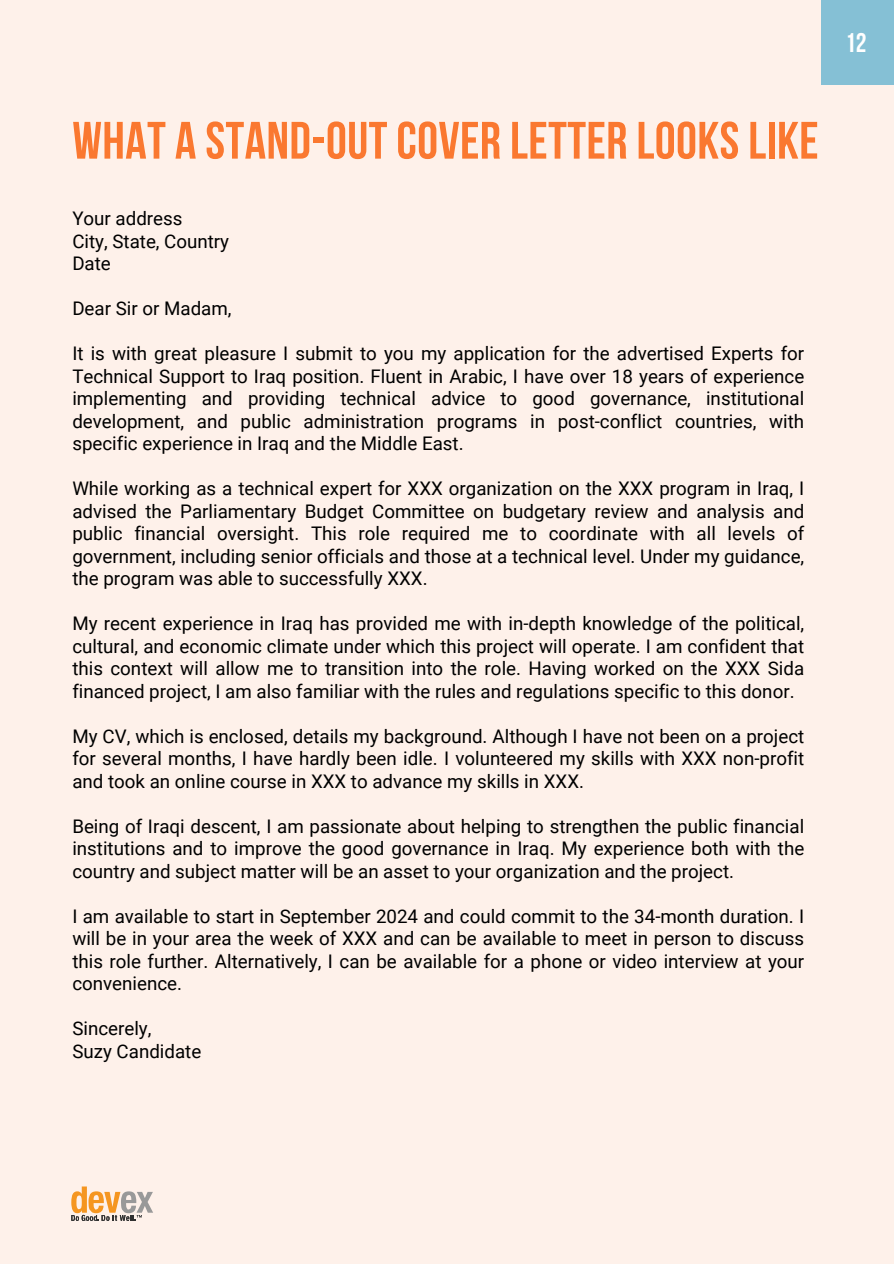
<style>
.page{position:relative;width:894px;height:1264px;background:#fff}
.page>*{position:absolute;margin:0;border:0;box-sizing:border-box;transform-origin:0 0}
.t1{font:700 52.5px "Bebas Neue";letter-spacing:.01em;color:#fa7830}
.t2{font:700 27px "Bebas Neue";color:#fff}
.t3{font:18.75px/22.5px "Roboto";color:#000;text-align:justify}
</style>
<div class="page">
<div style="left:0;top:0;width:893px;height:1263px;background:#fef1ea"></div>
<svg style="left:71px;top:1186px;width:82px;height:34px"></svg>
<div style="left:821px;top:0;width:72px;height:84px;background:#85c0d5"></div>
<h1 class="t1" style="left:72px;top:119px;width:747px">WHAT A STAND-OUT COVER LETTER LOOKS LIKE</h1>
<p class="t3" style="left:72px;top:207px;width:158px;text-align:left">Your address<br>City, State, Country<br>Date</p>
<p class="t3" style="left:72px;top:297px;width:161px">Dear Sir or Madam,</p>
<p class="t3" style="left:72px;top:342px;width:733px">It is with great pleasure I submit to you my application for the advertised Experts for Technical Support to Iraq position. Fluent in Arabic, I have over 18 years of experience implementing and providing technical advice to good governance, institutional development, and public administration programs in post-conflict countries, with specific experience in Iraq and the Middle East.</p>
<p class="t3" style="left:72px;top:477px;width:733px">While working as a technical expert for XXX organization on the XXX program in Iraq, I advised the Parliamentary Budget Committee on budgetary review and analysis and public financial oversight. This role required me to coordinate with all levels of government, including senior officials and those at a technical level. Under my guidance, the program was able to successfully XXX.</p>
<p class="t3" style="left:72px;top:612px;width:733px">My recent experience in Iraq has provided me with in-depth knowledge of the political, cultural, and economic climate under which this project will operate. I am confident that this context will allow me to transition into the role. Having worked on the XXX Sida financed project, I am also familiar with the rules and regulations specific to this donor.</p>
<p class="t3" style="left:72px;top:725px;width:733px">My CV, which is enclosed, details my background. Although I have not been on a project for several months, I have hardly been idle. I volunteered my skills with XXX non-profit and took an online course in XXX to advance my skills in XXX.</p>
<p class="t3" style="left:72px;top:815px;width:733px">Being of Iraqi descent, I am passionate about helping to strengthen the public financial institutions and to improve the good governance in Iraq. My experience both with the country and subject matter will be an asset to your organization and the project.</p>
<p class="t3" style="left:72px;top:905px;width:733px">I am available to start in September 2024 and could commit to the 34-month duration. I will be in your area the week of XXX and can be available to meet in person to discuss this role further. Alternatively, I can be available for a phone or video interview at your convenience.</p>
<p class="t3" style="left:72px;top:1017px;width:130px">Sincerely,<br>Suzy Candidate</p>
<h2 class="t2" style="left:845px;top:31px;width:23px">12</h2>
</div>
